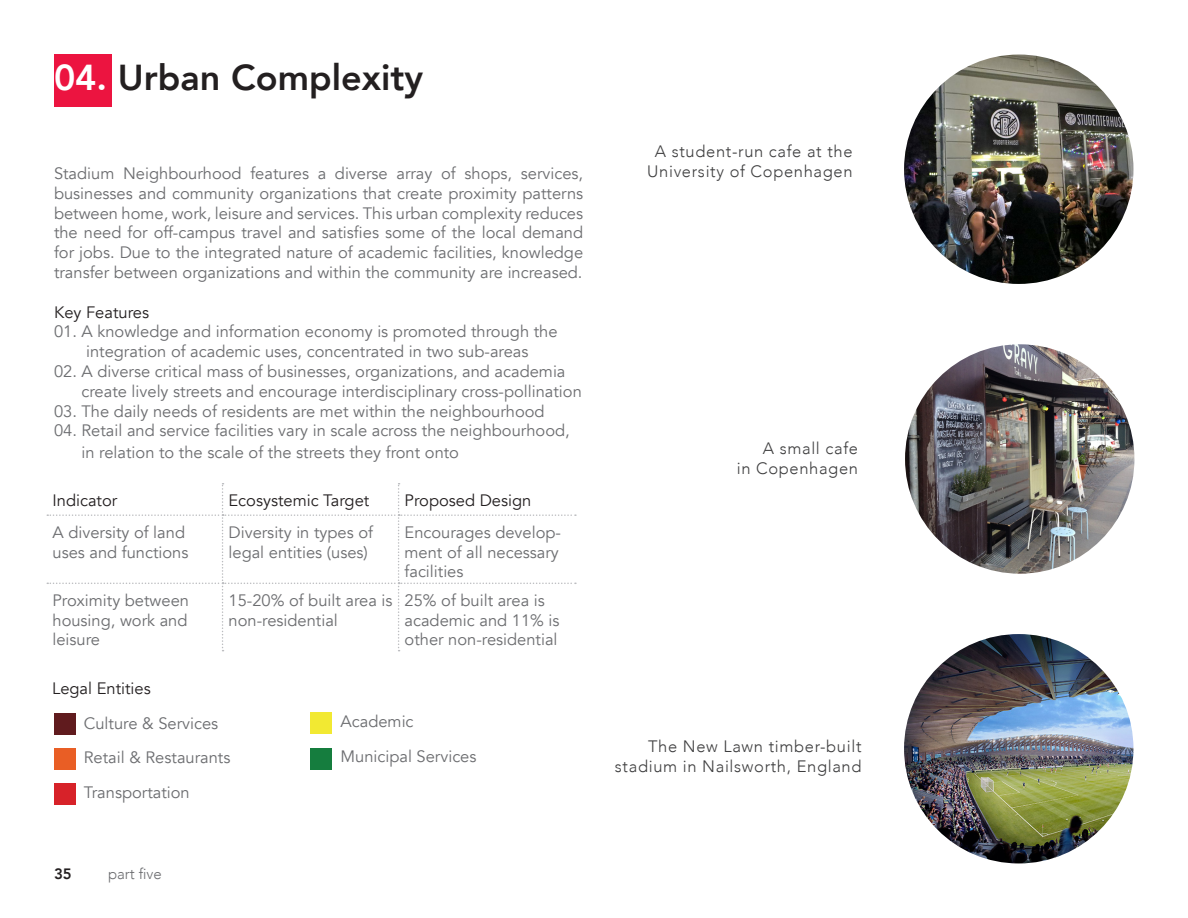
<style>
.page{position:relative;width:1188px;height:918px;background:#fff}
.page>*{position:absolute;margin:0;border:0;box-sizing:border-box;transform-origin:0 0}
.t1{font:800 36px "Avenir";color:#231f20}
.t2{font:16.5px/19.8px "Avenir";color:#6c6d70}
.t3{font:300 16.5px/19.8px "Avenir";letter-spacing:.04em;color:#3e3e3f;text-align:right}
.t4{font:16.5px "Avenir";color:#231f20}
.t5{font:300 15px "Avenir";color:#6c6d70}
.t6{font:800 15px "Avenir";color:#231f20}
.s1{color:#fff}
</style>
<div class="page">
<div style="left:54px;top:54px;width:57px;height:52px;background:#ec1440"></div>
<div style="left:54px;top:714px;width:22px;height:21px;background:#601b1e"></div>
<div style="left:54px;top:749px;width:22px;height:21px;background:#e95e25"></div>
<div style="left:54px;top:784px;width:22px;height:21px;background:#d72229"></div>
<div style="left:311px;top:712px;width:21px;height:22px;background:#f2e932"></div>
<div style="left:311px;top:749px;width:21px;height:21px;background:#157d3e"></div>
<img style="left:904px;top:634px;width:229px;height:229px;border-radius:115px">
<img style="left:905px;top:344px;width:229px;height:230px;border-radius:115px">
<img style="left:904px;top:55px;width:229px;height:229px;border-radius:115px">
<svg style="left:47px;top:483px;width:529px;height:168px"></svg>
<h1 class="t1" style="left:54px;top:54px;width:371px"><span class="s1">04.</span> Urban Complexity</h1>
<p class="t2" style="left:54px;top:164px;width:531px;text-align:justify">Stadium Neighbourhood features a diverse array of shops, services, businesses and community organizations that create proximity patterns between home, work, leisure and services. This urban complexity reduces the need for off-campus travel and satisfies some of the local demand for jobs. Due to the integrated nature of academic facilities, knowledge transfer between organizations and within the community are increased.</p>
<p class="t4" style="left:54px;top:301px;width:97px">Key Features</p>
<p class="t2" style="left:54px;top:322px;width:505px;text-align:center">01. A knowledge and information economy is promoted through the integration of academic uses, concentrated in two sub-areas</p>
<p class="t2" style="left:82px;top:362px;width:502px;text-indent:-28px">02. A diverse critical mass of businesses, organizations, and academia create lively streets and encourage interdisciplinary cross-pollination</p>
<p class="t2" style="left:54px;top:401px;width:492px">03. The daily needs of residents are met within the neighbourhood</p>
<p class="t2" style="left:82px;top:420px;width:490px;line-height:21.6px;text-indent:-28px">04. Retail and service facilities vary in scale across the neighbourhood, in relation to the scale of the streets they front onto</p>
<p class="t4" style="left:52px;top:489px;width:66px">Indicator</p>
<p class="t4" style="left:229px;top:489px;width:142px">Ecosystemic Target</p>
<p class="t4" style="left:405px;top:489px;width:128px">Proposed Design</p>
<p class="t2" style="left:52px;top:523px;width:138px">A diversity of land uses and functions</p>
<p class="t2" style="left:229px;top:523px;width:146px">Diversity in types of legal entities (uses)</p>
<p class="t2" style="left:405px;top:523px;width:158px">Encourages develop&shy;ment of all necessary facilities</p>
<p class="t2" style="left:52px;top:591px;width:138px;text-align:justify">Proximity between housing, work and leisure</p>
<p class="t2" style="left:229px;top:591px;width:166px">15-20% of built area is non-residential</p>
<p class="t2" style="left:405px;top:591px;width:156px">25% of built area is academic and 11% is other non-residential</p>
<p class="t4" style="left:52px;top:677px;width:100px">Legal Entities</p>
<p class="t2" style="left:84px;top:706px;width:148px;line-height:34.7px">Culture &amp; Services<br>Retail &amp; Restaurants<br>Transportation</p>
<p class="t6" style="left:54px;top:864px;width:19px">35</p>
<p class="t5" style="left:108px;top:864px;width:55px">part five</p>
<p class="t2" style="left:341px;top:705px;width:137px;line-height:34.7px">Academic<br>Municipal Services</p>
<p class="t3" style="left:647px;top:142px;width:207px;text-align:center">A student-run cafe at the<br>University of Copenhagen</p>
<p class="t3" style="left:737px;top:439px;width:123px">A small cafe<br>in Copenhagen</p>
<p class="t3" style="left:615px;top:737px;width:248px">The New Lawn timber-built stadium in Nailsworth, England</p>
</div>
